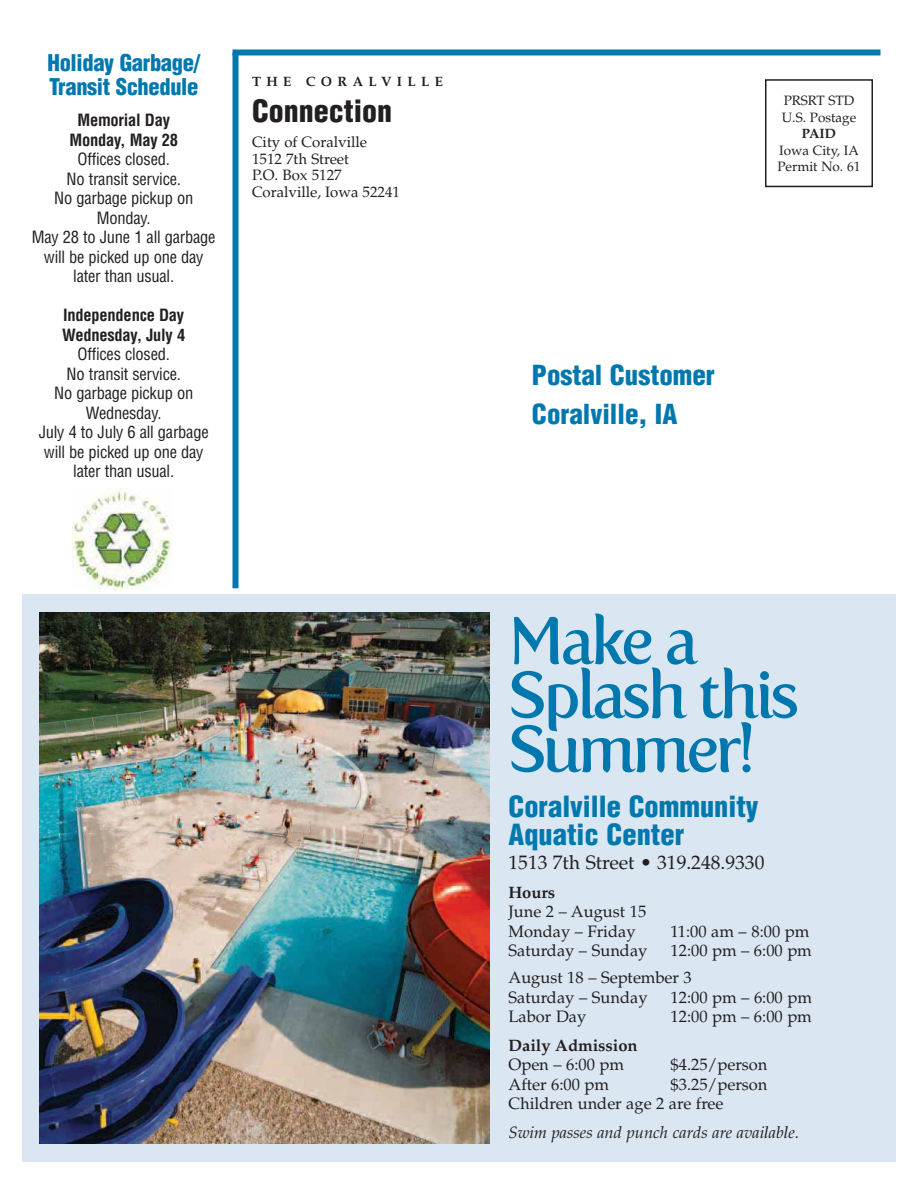
<style>
.page{position:relative;width:918px;height:1188px;background:#fff}
.page>*{position:absolute;margin:0;border:0;box-sizing:border-box;transform-origin:0 0}
.t1{font:66px/54px "Fertigo";letter-spacing:-.055em;color:#0078ae}
.t2{font:900 condensed 30px "Helvetica";color:#231f20}
.t3{font:900 condensed 28.5px/28.5px "Helvetica";color:#0078ae}
.t4{font:900 condensed 27px/39px "Helvetica";color:#0078ae}
.t5{font:900 condensed 22.5px/24px "Helvetica";letter-spacing:-.015em;color:#0078ae}
.t6{font:19.5px "Palatino";color:#231f20}
.t7{font:condensed 16.5px/19.5px "Helvetica";letter-spacing:-.015em;color:#231f20;text-align:center}
.t8{font:16.5px/19.5px "Palatino";color:#231f20}
.t9{font:700 condensed 16.5px/19.5px "Helvetica";letter-spacing:-.015em;color:#231f20;text-align:center}
.t10{font:italic 16.5px "Palatino";color:#231f20}
.t11{font:700 16.5px "Palatino";color:#231f20}
.t12{font:15px/16.5px "Palatino";color:#231f20}
.t13{font:13.5px/16.5px "Palatino";color:#231f20}
.t14{font:700 13.5px "Palatino";letter-spacing:.4em;color:#231f20}
</style>
<div class="page">
<div style="left:22px;top:594px;width:874px;height:567px;background:#dae7f2"></div>
<div style="left:765px;top:79px;width:108px;height:108px;border:2px solid #231f20"></div>
<div style="left:232px;top:50px;width:649px;height:6px;background:#0078ae"></div>
<div style="left:232px;top:53px;width:6px;height:535px;background:#0078ae"></div>
<img style="left:72px;top:488px;width:99px;height:102px">
<img style="left:39px;top:612px;width:450px;height:531px">
<h3 class="t5" style="left:48px;top:53px;width:154px">Holiday Garbage/<br>Transit Schedule</h3>
<p class="t9" style="left:69px;top:112px;width:110px">Memorial Day<br>Monday, May 28</p>
<p class="t7" style="left:32px;top:151px;width:185px">Offices closed.<br>No transit service.<br>No garbage pickup on<br>Monday.<br>May 28 to June 1 all garbage will be picked up one day later than usual.</p>
<p class="t9" style="left:62px;top:307px;width:125px;text-align:left">Independence Day<br>Wednesday, July 4</p>
<p class="t7" style="left:39px;top:346px;width:171px">Offices closed.<br>No transit service.<br>No garbage pickup on<br>Wednesday.<br>July 4 to July 6 all garbage will be picked up one day later than usual.</p>
<p class="t14" style="left:252px;top:76px;width:193px">THE CORALVILLE</p>
<h2 class="t2" style="left:252px;top:99px;width:142px">Connection</h2>
<p class="t12" style="left:252px;top:136px;width:150px">City of Coralville<br>1512 7th Street<br>P.O. Box 5127<br>Coralville, Iowa 52241</p>
<p class="t13" style="left:782px;top:94px;width:76px">PRSRT STD<br>U.S. Postage</p>
<p class="t14" style="left:802px;top:128px;width:36px">PAID</p>
<p class="t13" style="left:777px;top:143px;width:85px">Iowa City, IA<br>Permit No. 61</p>
<h3 class="t4" style="left:532px;top:358px;width:184px">Postal Customer<br>Coralville, IA</h3>
<h1 class="t1" style="left:509px;top:614px;width:292px">Make a<br>Splash this<br>Summer!</h1>
<h3 class="t3" style="left:509px;top:794px;width:252px">Coralville Community<br>Aquatic Center</h3>
<p class="t6" style="left:509px;top:855px;width:257px">1513 7th Street • 319.248.9330</p>
<p class="t11" style="left:509px;top:886px;width:48px">Hours</p>
<p class="t8" style="left:509px;top:904px;width:139px">June 2 – August 15<br>Monday – Friday</p>
<p class="t8" style="left:671px;top:923px;width:140px">11:00 am – 8:00 pm</p>
<p class="t8" style="left:509px;top:943px;width:141px">Saturday – Sunday</p>
<p class="t8" style="left:509px;top:939px;width:305px;line-height:27px;text-indent:162px">12:00 pm – 6:00 pm<br>August 18 – September 3</p>
<p class="t8" style="left:509px;top:989px;width:141px">Saturday – Sunday</p>
<p class="t8" style="left:671px;top:989px;width:143px">12:00 pm – 6:00 pm</p>
<p class="t8" style="left:509px;top:1009px;width:79px">Labor Day</p>
<p class="t8" style="left:671px;top:1009px;width:143px">12:00 pm – 6:00 pm</p>
<p class="t11" style="left:509px;top:1039px;width:131px">Daily Admission</p>
<p class="t8" style="left:509px;top:1057px;width:117px">Open – 6:00 pm</p>
<p class="t8" style="left:671px;top:1057px;width:99px">$4.25/person</p>
<p class="t8" style="left:509px;top:1076px;width:102px">After 6:00 pm</p>
<p class="t8" style="left:509px;top:1076px;width:261px;text-indent:162px">$3.25/person<br>Children under age 2 are free</p>
<p class="t10" style="left:509px;top:1126px;width:292px">Swim passes and punch cards are available.</p>
</div>
